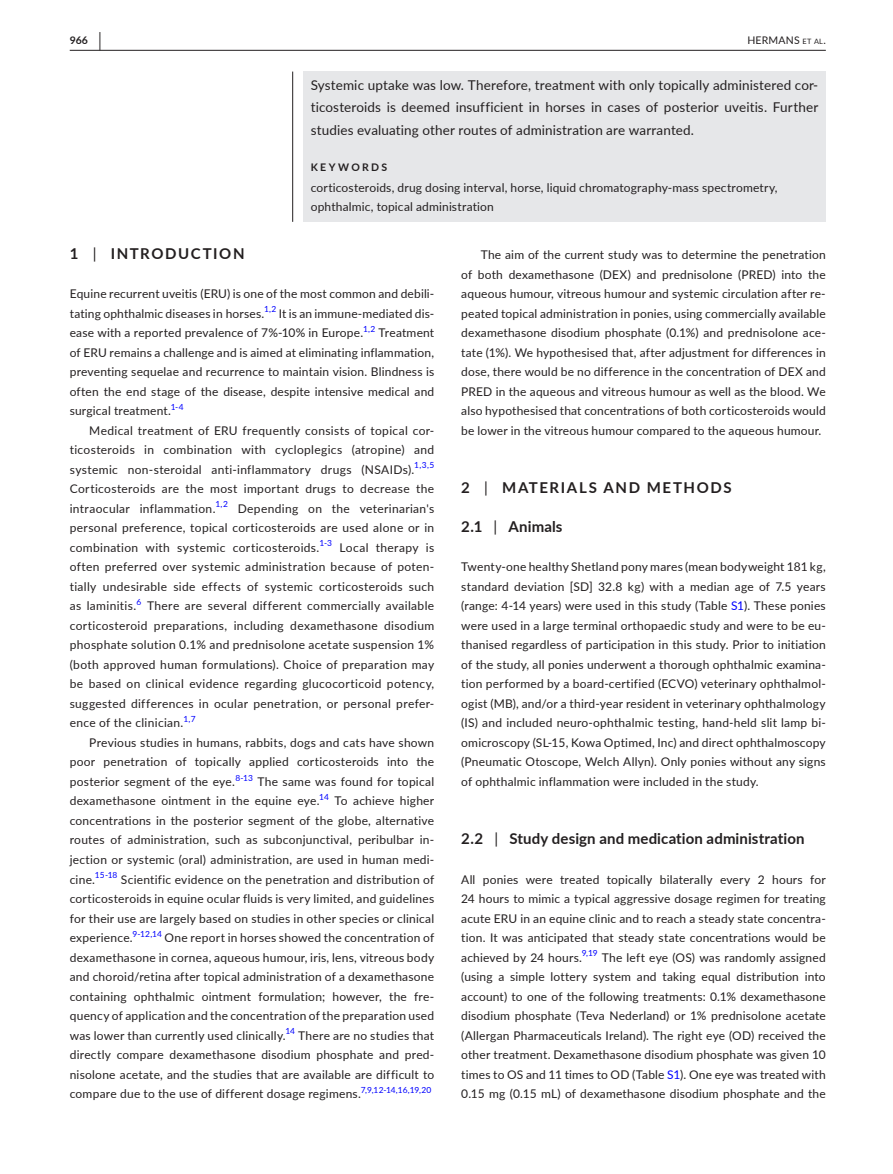
<style>
.page{position:relative;width:893px;height:1174px;background:#fff}
.page>*{position:absolute;margin:0;border:0;box-sizing:border-box;transform-origin:0 0}
.t1{font:700 15px "Lato";letter-spacing:.01em;color:#231f20}
.t2{font:700 15px "Lato";letter-spacing:.11em;color:#231f20}
.t3{font:700 15px "Lato";letter-spacing:.105em;color:#231f20}
.t4{font:13.5px/22.5px "Lato";letter-spacing:.01em;color:#231f20;text-align:justify}
.t5{font:12px/19.5px "Lato";letter-spacing:.02em;color:#231f20;text-align:justify}
.t6{font:700 10.5px "Lato";letter-spacing:.22em;color:#231f20}
.t7{font:10.5px "Lato";letter-spacing:.02em;color:#231f20}
.t8{font:8.4px "Lato";color:#00f}
.s1{font-size:19.5px}
.s2{font-size:7.35px}
.s3{font-weight:400}
.s4{color:#00f}
</style>
<div class="page">
<hr style="left:70px;top:50px;width:756px;height:1px;background:#231f20">
<div style="left:303px;top:72px;width:523px;height:150px;background:#e6e7e9"></div>
<hr style="left:292px;top:72px;width:1px;height:150px;background:#231f20">
<p class="t6" style="left:70px;top:33px;width:33px">966 <span class="s1">|</span></p>
<p class="t7" style="left:747px;top:33px;width:80px">HERMANS <span class="s2">et al</span>.</p>
<p class="t4" style="left:311px;top:73px;width:509px">Systemic uptake was low. Therefore, treatment with only topically administered cor&shy;ticosteroids is deemed insufficient in horses in cases of posterior uveitis. Further studies evaluating other routes of administration are warranted.</p>
<p class="t6" style="left:311px;top:159px;width:78px">KEYWORDS</p>
<p class="t5" style="left:311px;top:177px;width:468px">corticosteroids, drug dosing interval, horse, liquid chromatography-mass spectrometry, ophthalmic, topical administration</p>
<p class="t3" style="left:70px;top:243px;width:176px">1 <span class="s3">|</span> INTRODUCTION</p>
<p class="t5" style="left:70px;top:284px;width:366px">Equine recurrent uveitis (ERU) is one of the most common and debili&shy;tating ophthalmic diseases in horses.</p>
<p class="t8" style="left:264px;top:303px;width:14px">1,2</p>
<p class="t5" style="left:70px;top:303px;width:366px;text-indent:209px">It is an immune-mediated dis&shy;ease with a reported prevalence of 7%-10% in Europe.</p>
<p class="t8" style="left:363px;top:323px;width:14px">1,2</p>
<p class="t5" style="left:70px;top:323px;width:366px;text-indent:309px">Treatment of ERU remains a challenge and is aimed at eliminating inflammation, preventing sequelae and recurrence to maintain vision. Blindness is often the end stage of the disease, despite intensive medical and surgical treatment.</p>
<p class="t8" style="left:171px;top:401px;width:14px">1-4</p>
<p class="t5" style="left:70px;top:420px;width:366px;text-indent:20px">Medical treatment of ERU frequently consists of topical cor&shy;ticosteroids in combination with cycloplegics (atropine) and systemic non-steroidal anti-inflammatory drugs (NSAIDs).</p>
<p class="t8" style="left:414px;top:459px;width:22px">1,3,5</p>
<p class="t5" style="left:70px;top:479px;width:366px">Corticosteroids are the most important drugs to decrease the intraocular inflammation.</p>
<p class="t8" style="left:215px;top:498px;width:14px">1,2</p>
<p class="t5" style="left:70px;top:498px;width:366px;text-indent:168px">Depending on the veterinarian's personal preference, topical corticosteroids are used alone or in combination with systemic corticosteroids.</p>
<p class="t8" style="left:319px;top:537px;width:14px">1-3</p>
<p class="t5" style="left:70px;top:537px;width:366px;text-indent:270px">Local therapy is often preferred over systemic administration because of poten&shy;tially undesirable side effects of systemic corticosteroids such as laminitis.</p>
<p class="t8" style="left:137px;top:596px;width:6px">6</p>
<p class="t5" style="left:70px;top:596px;width:366px;text-indent:77px">There are several different commercially available corticosteroid preparations, including dexamethasone disodium phosphate solution 0.1% and prednisolone acetate suspension 1% (both approved human formulations). Choice of preparation may be based on clinical evidence regarding glucocorticoid potency, suggested differences in ocular penetration, or personal prefer&shy;ence of the clinician.</p>
<p class="t8" style="left:183px;top:713px;width:14px">1,7</p>
<p class="t5" style="left:70px;top:732px;width:366px;text-indent:20px">Previous studies in humans, rabbits, dogs and cats have shown poor penetration of topically applied corticosteroids into the posterior segment of the eye.</p>
<p class="t8" style="left:235px;top:771px;width:19px">8-13</p>
<p class="t5" style="left:70px;top:771px;width:366px;text-indent:188px">The same was found for topical dexamethasone ointment in the equine eye.<sup>14</sup> To achieve higher concentrations in the posterior segment of the globe, alternative routes of administration, such as subconjunctival, peribulbar in&shy;jection or systemic (oral) administration, are used in human medi&shy;cine.<sup>15-18</sup> Scientific evidence on the penetration and distribution of corticosteroids in equine ocular fluids is very limited, and guidelines for their use are largely based on studies in other species or clinical experience.<sup>9-12,14</sup> One report in horses showed the concentration of dexamethasone in cornea, aqueous humour, iris, lens, vitreous body and choroid/retina after topical administration of a dexamethasone containing ophthalmic ointment formulation; however, the fre&shy;quency of application and the concentration of the preparation used was lower than currently used clinically.<sup>14</sup> There are no studies that directly compare dexamethasone disodium phosphate and pred&shy;nisolone acetate, and the studies that are available are difficult to compare due to the use of different dosage regimens.<sup>7,9,12-14,16,19,20</sup></p>
<p class="t5" style="left:461px;top:245px;width:366px;text-indent:20px">The aim of the current study was to determine the penetration of both dexamethasone (DEX) and prednisolone (PRED) into the aqueous humour, vitreous humour and systemic circulation after re&shy;peated topical administration in ponies, using commercially available dexamethasone disodium phosphate (0.1%) and prednisolone ace&shy;tate (1%). We hypothesised that, after adjustment for differences in dose, there would be no difference in the concentration of DEX and PRED in the aqueous and vitreous humour as well as the blood. We also hypothesised that concentrations of both corticosteroids would be lower in the vitreous humour compared to the aqueous humour.</p>
<p class="t2" style="left:461px;top:477px;width:272px">2 <span class="s3">|</span> MATERIALS AND METHODS</p>
<p class="t1" style="left:461px;top:516px;width:103px">2.1 <span class="s3">|</span> Animals</p>
<p class="t5" style="left:461px;top:557px;width:366px">Twenty-one healthy Shetland pony mares (mean bodyweight 181 kg, standard deviation [SD] 32.8 kg) with a median age of 7.5 years (range: 4-14 years) were used in this study (Table <span class="s4">S1</span>). These ponies were used in a large terminal orthopaedic study and were to be eu&shy;thanised regardless of participation in this study. Prior to initiation of the study, all ponies underwent a thorough ophthalmic examina&shy;tion performed by a board-certified (ECVO) veterinary ophthalmol&shy;ogist (MB), and/or a third-year resident in veterinary ophthalmology (IS) and included neuro-ophthalmic testing, hand-held slit lamp bi&shy;omicroscopy (SL-15, Kowa Optimed, Inc) and direct ophthalmoscopy (Pneumatic Otoscope, Welch Allyn). Only ponies without any signs of ophthalmic inflammation were included in the study.</p>
<p class="t1" style="left:461px;top:828px;width:345px">2.2 <span class="s3">|</span> Study design and medication administration</p>
<p class="t5" style="left:461px;top:869px;width:366px">All ponies were treated topically bilaterally every 2 hours for 24 hours to mimic a typical aggressive dosage regimen for treating acute ERU in an equine clinic and to reach a steady state concentra&shy;tion. It was anticipated that steady state concentrations would be achieved by 24 hours.<sup>9,19</sup> The left eye (OS) was randomly assigned (using a simple lottery system and taking equal distribution into account) to one of the following treatments: 0.1% dexamethasone disodium phosphate (Teva Nederland) or 1% prednisolone acetate (Allergan Pharmaceuticals Ireland). The right eye (OD) received the other treatment. Dexamethasone disodium phosphate was given 10 times to OS and 11 times to OD (Table <span class="s4">S1</span>). One eye was treated with 0.15 mg (0.15 mL) of dexamethasone disodium phosphate and the</p>
</div>
